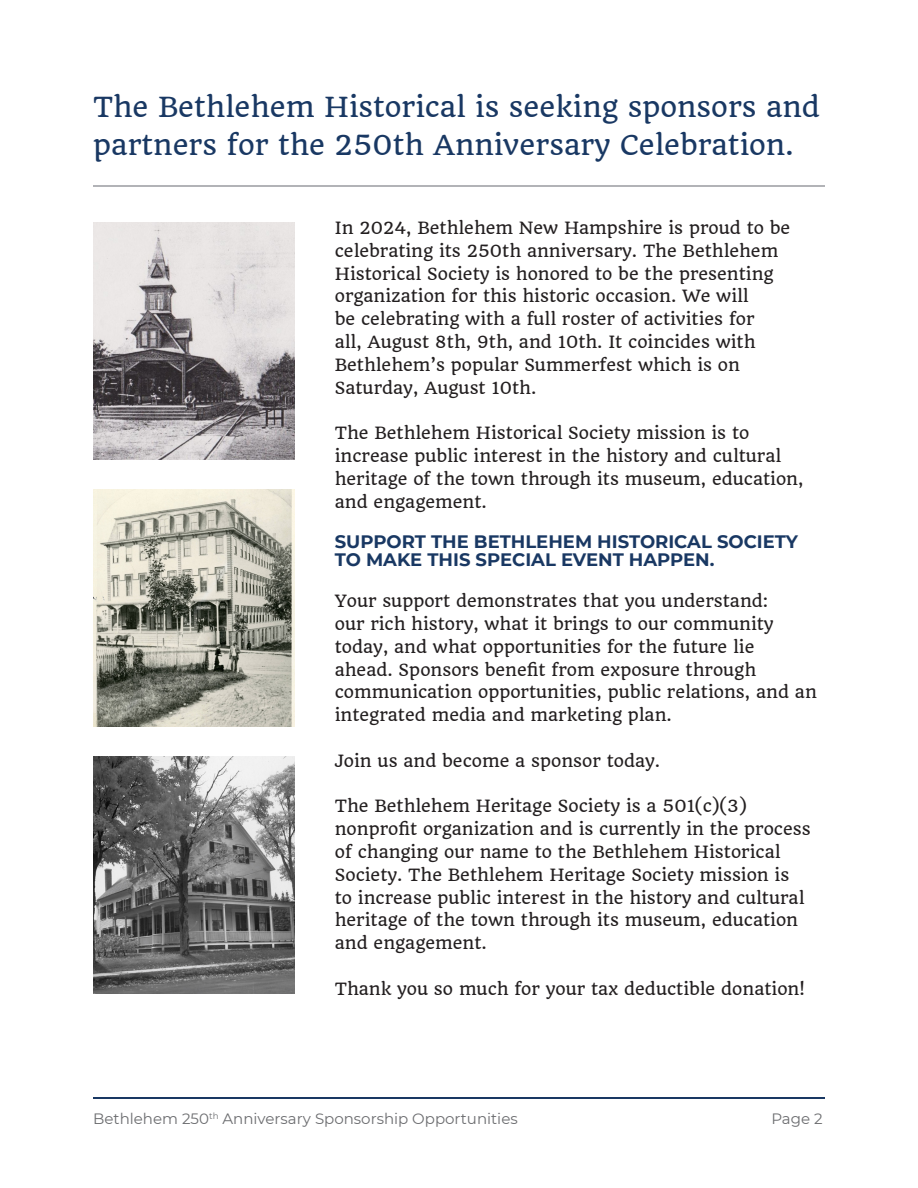
<style>
.page{position:relative;width:918px;height:1188px;background:#fff}
.page>*{position:absolute;margin:0;border:0;box-sizing:border-box;transform-origin:0 0}
.t1{font:27px/37.2px "Quando";color:#193863}
.t2{font:700 18px "Montserrat";color:#193863}
.t3{font:16.5px/22.8px "Quando";color:#231f20}
.t4{font:15px "Montserrat";color:#6c6d70}
</style>
<div class="page">
<hr style="left:93px;top:1097px;width:732px;height:2px;background:#193863">
<img style="left:93px;top:756px;width:202px;height:238px">
<hr style="left:93px;top:185px;width:732px;height:2px;background:#b2b3b7">
<img style="left:93px;top:222px;width:202px;height:237px">
<img style="left:93px;top:489px;width:202px;height:237px">
<p class="t1" style="left:93px;top:89px;width:728px">The Bethlehem Historical is seeking sponsors and partners for the 250th Anniversary Celebration.</p>
<p class="t3" style="left:335px;top:216px;width:457px">In 2024, Bethlehem New Hampshire is proud to be celebrating its 250th anniversary. The Bethlehem Historical Society is honored to be the presenting organization for this historic occasion. We will<br>be celebrating with a full roster of activities for<br>all, August 8th, 9th, and 10th. It coincides with Bethlehem’s popular Summerfest which is on Saturday, August 10th.</p>
<p class="t3" style="left:335px;top:422px;width:470px">The Bethlehem Historical Society mission is to increase public interest in the history and cultural heritage of the town through its museum, education, and engagement.</p>
<p class="t2" style="left:335px;top:529px;width:465px">SUPPORT THE BETHLEHEM HISTORICAL SOCIETY</p>
<p class="t2" style="left:335px;top:547px;width:381px">TO MAKE THIS SPECIAL EVENT HAPPEN.</p>
<p class="t3" style="left:335px;top:590px;width:484px">Your support demonstrates that you understand:<br>our rich history, what it brings to our community today, and what opportunities for the future lie<br>ahead. Sponsors benefit from exposure through communication opportunities, public relations, and an integrated media and marketing plan.</p>
<p class="t3" style="left:335px;top:749px;width:327px">Join us and become a sponsor today.</p>
<p class="t3" style="left:335px;top:795px;width:478px">The Bethlehem Heritage Society is a 501(c)(3) nonprofit organization and is currently in the process of changing our name to the Bethlehem Historical Society. The Bethlehem Heritage Society mission is to increase public interest in the history and cultural heritage of the town through its museum, education and engagement.</p>
<p class="t3" style="left:335px;top:977px;width:471px">Thank you so much for your tax deductible donation!</p>
<p class="t4" style="left:93px;top:1108px;width:426px">Bethlehem 250<sup>th</sup> Anniversary Sponsorship Opportunities</p>
<p class="t4" style="left:771px;top:1108px;width:53px">Page 2</p>
</div>
